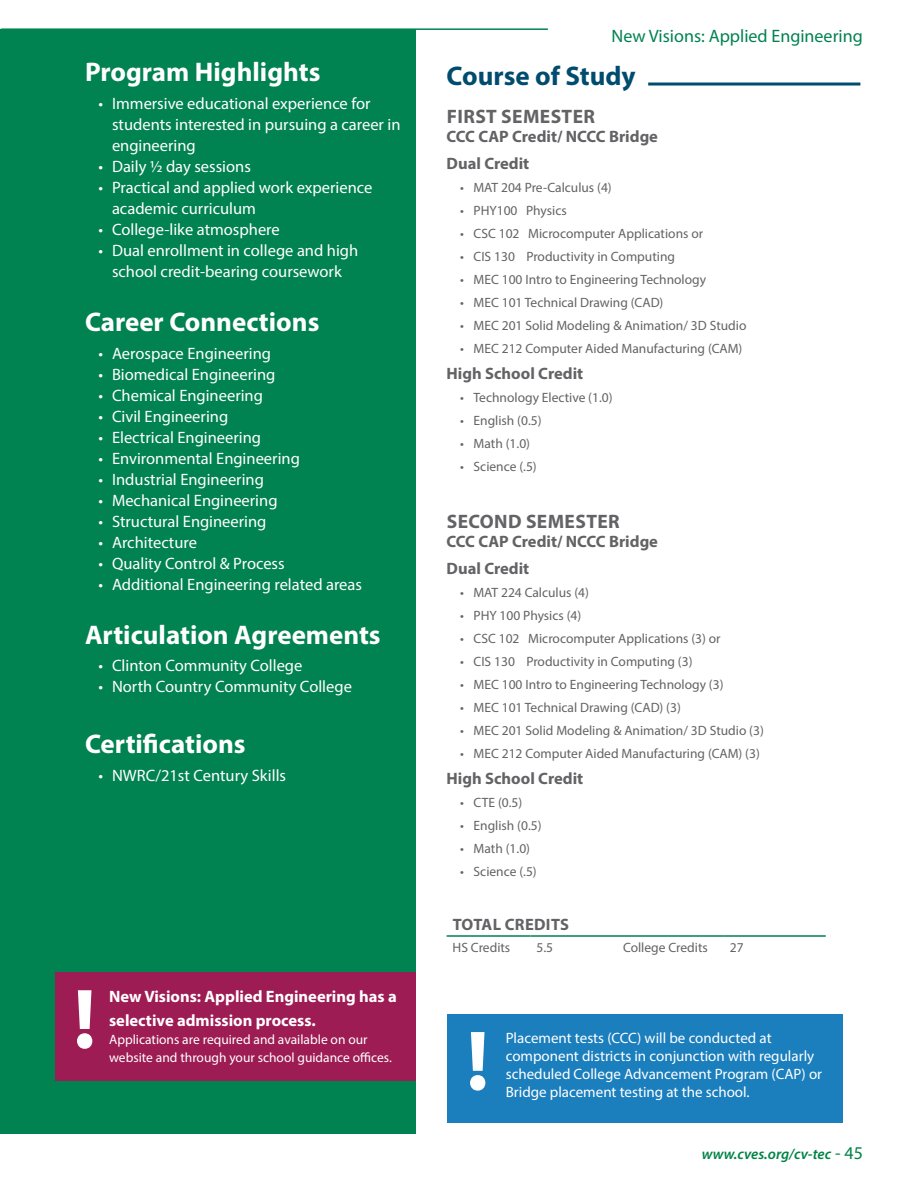
<style>
.page{position:relative;width:918px;height:1188px;background:#fff}
.page>*{position:absolute;margin:0;border:0;box-sizing:border-box;transform-origin:0 0}
.t1{font:700 85.5px "Myriad Pro";color:#fff}
.t2{font:700 27px "Myriad Pro";color:#fff}
.t3{font:700 27px "Myriad Pro";color:#004c6f}
.t4{font:700 19.5px "Myriad Pro";letter-spacing:.02em;color:#636366}
.t5{font:18px "Myriad Pro";color:#008251}
.t6{font:16.5px/21px "Myriad Pro";color:#fff}
.t7{font:700 16.5px/26.5px "Myriad Pro";color:#636366}
.t8{font:700 16.5px/24px "Myriad Pro";color:#fff}
.t9{font:700 16.5px "Myriad Pro";letter-spacing:.02em;color:#636366}
.t10{font:15px/18px "Myriad Pro";color:#fff}
.t11{font:italic 600 15px "Myriad Pro";color:#008345}
.t12{font:13.5px "Myriad Pro";color:#636366}
.t13{font:13.5px/18px "Myriad Pro";color:#fff}
.s1{font-weight:400;font-style:normal;font-size:18px}
</style>
<div class="page">
<hr style="left:1px;top:28px;width:547px;height:2px;background:#008251">
<div style="left:0;top:29px;width:416px;height:1105px;background:#008251"></div>
<hr style="left:648px;top:83px;width:212px;height:3px;background:#004c6f">
<hr style="left:447px;top:935px;width:84px;height:2px;background:#008251">
<hr style="left:531px;top:935px;width:86px;height:2px;background:#008251">
<hr style="left:617px;top:935px;width:107px;height:2px;background:#008251">
<hr style="left:724px;top:935px;width:102px;height:2px;background:#008251">
<div style="left:55px;top:972px;width:361px;height:109px;background:#9e1c54"></div>
<div style="left:447px;top:1014px;width:396px;height:109px;background:#1b7ebd"></div>
<h3 class="t5" style="left:612px;top:24px;width:253px">New Visions: Applied Engineering</h3>
<h2 class="t2" style="left:85px;top:54px;width:237px">Program Highlights</h2>
<h2 class="t3" style="left:447px;top:59px;width:191px">Course of Study</h2>
<p class="t6" style="left:112px;top:93px;width:290px;text-indent:-13px">• Immersive educational experience for students interested in pursuing a career in engineering</p>
<p class="t6" style="left:99px;top:156px;width:154px">• Daily ½ day sessions</p>
<p class="t6" style="left:112px;top:177px;width:262px;text-indent:-13px">• Practical and applied work experience academic curriculum</p>
<p class="t6" style="left:99px;top:219px;width:183px">• College-like atmosphere</p>
<p class="t6" style="left:99px;top:240px;width:261px;text-align:center">• Dual enrollment in college and high school credit-bearing coursework</p>
<h2 class="t2" style="left:85px;top:304px;width:236px">Career Connections</h2>
<p class="t6" style="left:99px;top:342px;width:174px">• Aerospace Engineering</p>
<p class="t6" style="left:99px;top:363px;width:178px">• Biomedical Engineering</p>
<p class="t6" style="left:99px;top:384px;width:166px">• Chemical Engineering</p>
<p class="t6" style="left:99px;top:405px;width:131px">• Civil Engineering</p>
<p class="t6" style="left:99px;top:426px;width:164px">• Electrical Engineering</p>
<p class="t6" style="left:99px;top:447px;width:203px">• Environmental Engineering</p>
<p class="t6" style="left:99px;top:468px;width:167px">• Industrial Engineering</p>
<p class="t6" style="left:99px;top:489px;width:181px">• Mechanical Engineering</p>
<p class="t6" style="left:99px;top:510px;width:170px">• Structural Engineering</p>
<p class="t6" style="left:99px;top:531px;width:100px">• Architecture</p>
<p class="t6" style="left:99px;top:552px;width:188px">• Quality Control &amp; Process</p>
<p class="t6" style="left:99px;top:573px;width:265px">• Additional Engineering related areas</p>
<h2 class="t2" style="left:85px;top:617px;width:297px">Articulation Agreements</h2>
<p class="t6" style="left:99px;top:655px;width:205px">• Clinton Community College</p>
<p class="t6" style="left:99px;top:676px;width:255px">• North Country Community College</p>
<h2 class="t2" style="left:85px;top:726px;width:162px">Certifications</h2>
<p class="t6" style="left:99px;top:765px;width:189px">• NWRC/21st Century Skills</p>
<h3 class="t4" style="left:447px;top:103px;width:150px">FIRST SEMESTER</h3>
<p class="t7" style="left:447px;top:123px;width:213px">CCC CAP Credit/ NCCC Bridge<br>Dual Credit</p>
<p class="t12" style="left:460px;top:179px;width:153px">• MAT 204 Pre-Calculus (4)</p>
<p class="t12" style="left:460px;top:202px;width:108px">• PHY100 Physics</p>
<p class="t12" style="left:460px;top:225px;width:245px">• CSC 102 Microcomputer Applications or</p>
<p class="t12" style="left:460px;top:248px;width:216px">• CIS 130 Productivity in Computing</p>
<p class="t12" style="left:460px;top:271px;width:248px">• MEC 100 Intro to Engineering Technology</p>
<p class="t12" style="left:460px;top:294px;width:205px">• MEC 101 Technical Drawing (CAD)</p>
<p class="t12" style="left:460px;top:317px;width:288px">• MEC 201 Solid Modeling &amp; Animation/ 3D Studio</p>
<p class="t12" style="left:460px;top:340px;width:284px">• MEC 212 Computer Aided Manufacturing (CAM)</p>
<p class="t7" style="left:447px;top:360px;width:138px">High School Credit</p>
<p class="t12" style="left:460px;top:389px;width:154px">• Technology Elective (1.0)</p>
<p class="t12" style="left:460px;top:412px;width:83px">• English (0.5)</p>
<p class="t12" style="left:460px;top:435px;width:72px">• Math (1.0)</p>
<p class="t12" style="left:460px;top:458px;width:78px">• Science (.5)</p>
<h3 class="t4" style="left:447px;top:508px;width:175px">SECOND SEMESTER</h3>
<p class="t7" style="left:447px;top:528px;width:213px">CCC CAP Credit/ NCCC Bridge<br>Dual Credit</p>
<p class="t12" style="left:460px;top:584px;width:130px">• MAT 224 Calculus (4)</p>
<p class="t12" style="left:460px;top:607px;width:123px">• PHY 100 Physics (4)</p>
<p class="t12" style="left:460px;top:630px;width:262px">• CSC 102 Microcomputer Applications (3) or</p>
<p class="t12" style="left:460px;top:653px;width:234px">• CIS 130 Productivity in Computing (3)</p>
<p class="t12" style="left:460px;top:676px;width:265px">• MEC 100 Intro to Engineering Technology (3)</p>
<p class="t12" style="left:460px;top:699px;width:222px">• MEC 101 Technical Drawing (CAD) (3)</p>
<p class="t12" style="left:460px;top:722px;width:305px">• MEC 201 Solid Modeling &amp; Animation/ 3D Studio (3)</p>
<p class="t12" style="left:460px;top:745px;width:301px">• MEC 212 Computer Aided Manufacturing (CAM) (3)</p>
<p class="t7" style="left:447px;top:765px;width:138px">High School Credit</p>
<p class="t12" style="left:460px;top:794px;width:64px">• CTE (0.5)</p>
<p class="t12" style="left:460px;top:817px;width:83px">• English (0.5)</p>
<p class="t12" style="left:460px;top:840px;width:72px">• Math (1.0)</p>
<p class="t12" style="left:460px;top:863px;width:78px">• Science (.5)</p>
<h1 class="t1" style="left:73px;top:963px;width:24px">!</h1>
<p class="t9" style="left:453px;top:914px;width:118px">TOTAL CREDITS</p>
<p class="t12" style="left:453px;top:939px;width:59px">HS Credits</p>
<p class="t12" style="left:537px;top:939px;width:18px">5.5</p>
<p class="t12" style="left:623px;top:939px;width:86px">College Credits</p>
<p class="t12" style="left:730px;top:939px;width:15px">27</p>
<p class="t8" style="left:109px;top:984px;width:289px">New Visions: Applied Engineering has a selective admission process.</p>
<p class="t13" style="left:109px;top:1030px;width:284px">Applications are required and available on our website and through your school guidance offices.</p>
<p class="t10" style="left:506px;top:1029px;width:318px">Placement tests (CCC) will be conducted at component districts in conjunction with regularly scheduled College Advancement Program (CAP) or Bridge placement testing at the school.</p>
<h1 class="t1" style="left:466px;top:1005px;width:24px">!</h1>
<p class="t11" style="left:702px;top:1145px;width:163px">www.cves.org/cv-tec <span class="s1">- 45</span></p>
</div>
